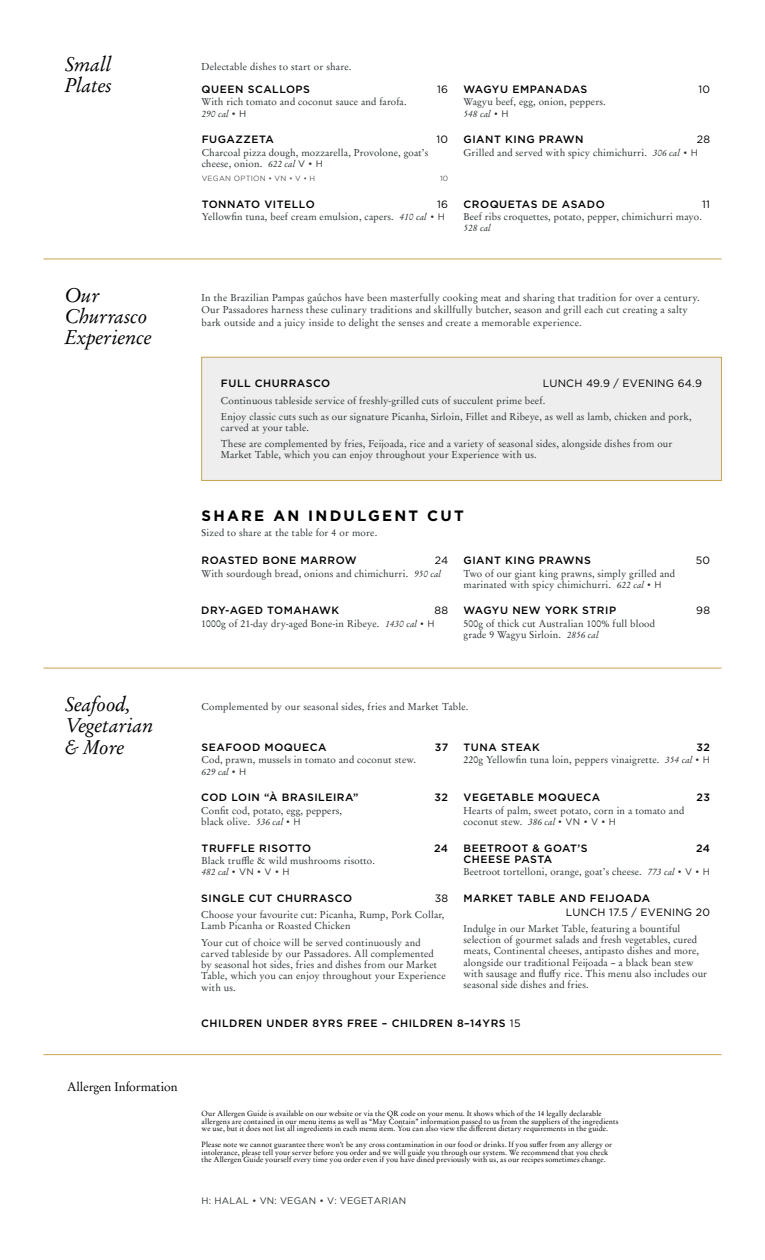
<style>
.page{position:relative;width:765px;height:1260px;background:#fff}
.page>*{position:absolute;margin:0;border:0;box-sizing:border-box;transform-origin:0 0}
.t1{font:italic 20px/21.2px "Garamond No 8";letter-spacing:.01em;color:#000}
.t2{font:700 15px "Gotham";letter-spacing:.15em;color:#000}
.t3{font:12.5px "Garamond No 8";color:#000}
.t4{font:500 10.62px "Gotham";letter-spacing:.05em;color:#000}
.t5{font:10.62px "Gotham";letter-spacing:.02em;color:#000}
.t6{font:10px/11.2px "Garamond No 8";letter-spacing:.02em;color:#2b3336}
.t7{font:9.38px "Gotham";letter-spacing:.02em;color:#2b3336}
.t8{font:italic 9.38px "Garamond No 8";letter-spacing:.02em;color:#2b3336}
.t9{font:7.5px/7.5px "Garamond No 8";letter-spacing:.02em;color:#000}
.t10{font:7.5px "Gotham";letter-spacing:.035em;color:#58595b}
.s1{font-family:"Gotham";font-style:normal}
.s2{font-style:italic;font-size:9.38px}
.s3{font-family:"Gotham";font-size:9.38px}
.s4{font-family:"Garamond No 8";font-style:italic}
.s5{font-weight:400}
</style>
<div class="page">
<div style="left:202px;top:357px;width:520px;height:123px;background:#eee"></div>
<div style="left:201px;top:357px;width:521px;height:124px;border:1px solid #c7a54f"></div>
<hr style="left:43px;top:259px;width:679px;height:1px;background:#c7a54f">
<hr style="left:43px;top:668px;width:679px;height:1px;background:#c7a54f">
<hr style="left:43px;top:1054px;width:679px;height:1px;background:#c7a54f">
<h1 class="t1" style="left:65px;top:53px;width:48px">Small<br>Plates</h1>
<h1 class="t1" style="left:65px;top:284px;width:88px">Our<br>Churrasco<br>Experience</h1>
<h1 class="t1" style="left:65px;top:693px;width:90px">Seafood,<br>Vegetarian &amp; More</h1>
<p class="t3" style="left:67px;top:1078px;width:112px">Allergen Information</p>
<p class="t6" style="left:202px;top:61px;width:151px">Delectable dishes to start or share.</p>
<p class="t4" style="left:202px;top:82px;width:110px">QUEEN SCALLOPS</p>
<p class="t5" style="left:437px;top:82px;width:12px">16</p>
<p class="t6" style="left:202px;top:96px;width:207px">With rich tomato and coconut sauce and farofa.</p>
<p class="t8" style="left:202px;top:107px;width:46px">290 cal <span class="s1">• H</span></p>
<p class="t4" style="left:464px;top:82px;width:125px">WAGYU EMPANADAS</p>
<p class="t5" style="left:698px;top:82px;width:13px">10</p>
<p class="t6" style="left:464px;top:96px;width:144px">Wagyu beef, egg, onion, peppers.</p>
<p class="t8" style="left:464px;top:107px;width:47px">548 cal <span class="s1">• H</span></p>
<p class="t4" style="left:202px;top:132px;width:74px">FUGAZZETA</p>
<p class="t5" style="left:437px;top:133px;width:13px">10</p>
<p class="t6" style="left:202px;top:146px;width:228px">Charcoal pizza dough, mozzarella, Provolone, goat’s cheese, onion. <span class="s2">622 cal</span> <span class="s3">V • H</span></p>
<p class="t10" style="left:202px;top:174px;width:115px">VEGAN OPTION • VN • V • H</p>
<p class="t10" style="left:440px;top:174px;width:10px">10</p>
<p class="t4" style="left:464px;top:132px;width:121px">GIANT KING PRAWN</p>
<p class="t5" style="left:697px;top:133px;width:15px">28</p>
<p class="t6" style="left:464px;top:146px;width:236px">Grilled and served with spicy chimichurri. <span class="s2">306 cal</span> <span class="s3">• H</span></p>
<p class="t4" style="left:202px;top:197px;width:114px">TONNATO VITELLO</p>
<p class="t5" style="left:437px;top:197px;width:12px">16</p>
<p class="t6" style="left:202px;top:211px;width:245px">Yellowfin tuna, beef cream emulsion, capers. <span class="s2">410 cal</span> <span class="s3">• H</span></p>
<p class="t4" style="left:464px;top:197px;width:143px">CROQUETAS DE ASADO</p>
<p class="t5" style="left:702px;top:197px;width:9px">11</p>
<p class="t6" style="left:464px;top:211px;width:240px">Beef ribs croquettes, potato, pepper, chimichurri mayo.</p>
<p class="t8" style="left:464px;top:221px;width:29px">528 cal</p>
<p class="t6" style="left:202px;top:291px;width:500px;line-height:12.5px">In the Brazilian Pampas gaúchos have been masterfully cooking meat and sharing that tradition for over a century.<br>Our Passadores harness these culinary traditions and skillfully butcher, season and grill each cut creating a salty bark outside and a juicy inside to delight the senses and create a memorable experience.</p>
<p class="t4" style="left:221px;top:377px;width:111px">FULL CHURRASCO</p>
<p class="t5" style="left:543px;top:377px;width:161px">LUNCH 49.9 / EVENING 64.9</p>
<p class="t6" style="left:221px;top:392px;width:472px;line-height:16.2px">Continuous tableside service of freshly-grilled cuts of succulent prime beef.<br>Enjoy classic cuts such as our signature Picanha, Sirloin, Fillet and Ribeye, as well as lamb, chicken and pork,</p>
<p class="t6" style="left:221px;top:419px;width:453px;line-height:16.2px">carved at your table.<br>These are complemented by fries, Feijoada, rice and a variety of seasonal sides, alongside dishes from our</p>
<p class="t6" style="left:221px;top:449px;width:317px">Market Table, which you can enjoy throughout your Experience with us.</p>
<h2 class="t2" style="left:202px;top:507px;width:264px">SHARE AN INDULGENT CUT</h2>
<p class="t6" style="left:202px;top:527px;width:177px">Sized to share at the table for 4 or more.</p>
<p class="t4" style="left:202px;top:553px;width:157px">ROASTED BONE MARROW</p>
<p class="t5" style="left:435px;top:554px;width:15px">24</p>
<p class="t6" style="left:202px;top:567px;width:241px">With sourdough bread, onions and chimichurri. <span class="s2">950 cal</span></p>
<p class="t4" style="left:201px;top:604px;width:139px">DRY-AGED TOMAHAWK</p>
<p class="t5" style="left:435px;top:604px;width:15px">88</p>
<p class="t6" style="left:201px;top:618px;width:235px">1000g of 21-day dry-aged Bone-in Ribeye. <span class="s2">1430 cal</span> <span class="s3">• H</span></p>
<p class="t4" style="left:464px;top:553px;width:129px">GIANT KING PRAWNS</p>
<p class="t5" style="left:696px;top:554px;width:16px">50</p>
<p class="t6" style="left:464px;top:567px;width:213px">Two of our giant king prawns, simply grilled and marinated with spicy chimichurri. <span class="s2">622 cal</span> <span class="s3">• H</span></p>
<p class="t4" style="left:464px;top:604px;width:154px">WAGYU NEW YORK STRIP</p>
<p class="t5" style="left:696px;top:604px;width:15px">98</p>
<p class="t6" style="left:464px;top:618px;width:193px">500g of thick cut Australian 100% full blood grade 9 Wagyu Sirloin. <span class="s2">2856 cal</span></p>
<p class="t6" style="left:202px;top:701px;width:268px">Complemented by our seasonal sides, fries and Market Table.</p>
<p class="t4" style="left:202px;top:740px;width:126px">SEAFOOD MOQUECA</p>
<p class="t4" style="left:435px;top:740px;width:15px">37</p>
<p class="t6" style="left:202px;top:754px;width:216px">Cod, prawn, mussels in tomato and coconut stew.</p>
<p class="t8" style="left:202px;top:765px;width:46px">629 cal <span class="s1">• H</span></p>
<p class="t4" style="left:464px;top:740px;width:78px">TUNA STEAK</p>
<p class="t4" style="left:696px;top:740px;width:15px">32</p>
<p class="t6" style="left:464px;top:754px;width:248px">220g Yellowfin tuna loin, peppers vinaigrette. <span class="s2">354 cal</span> <span class="s3">• H</span></p>
<p class="t4" style="left:201px;top:791px;width:159px">COD LOIN “À BRASILEIRA”</p>
<p class="t4" style="left:435px;top:791px;width:15px">32</p>
<p class="t6" style="left:201px;top:805px;width:142px">Confit cod, potato, egg, peppers, black olive. <span class="s2">536 cal</span> <span class="s3">• H</span></p>
<p class="t4" style="left:464px;top:791px;width:138px">VEGETABLE MOQUECA</p>
<p class="t4" style="left:696px;top:791px;width:15px">23</p>
<p class="t6" style="left:464px;top:805px;width:222px">Hearts of palm, sweet potato, corn in a tomato and coconut stew. <span class="s2">386 cal</span> <span class="s3">• VN • V • H</span></p>
<p class="t4" style="left:202px;top:841px;width:111px">TRUFFLE RISOTTO</p>
<p class="t4" style="left:434px;top:841px;width:16px">24</p>
<p class="t6" style="left:202px;top:855px;width:175px">Black truffle &amp; wild mushrooms risotto.</p>
<p class="t7" style="left:202px;top:867px;width:90px"><span class="s4">482 cal</span> • VN • V • H</p>
<p class="t4" style="left:464px;top:841px;width:126px">BEETROOT &amp; GOAT’S</p>
<p class="t4" style="left:696px;top:841px;width:16px">24</p>
<p class="t4" style="left:464px;top:852px;width:90px">CHEESE PASTA</p>
<p class="t6" style="left:464px;top:866px;width:248px">Beetroot tortelloni, orange, goat’s cheese. <span class="s2">773 cal</span> <span class="s3">• V • H</span></p>
<p class="t4" style="left:201px;top:891px;width:152px">SINGLE CUT CHURRASCO</p>
<p class="t5" style="left:435px;top:891px;width:15px">38</p>
<p class="t6" style="left:201px;top:909px;width:245px">Choose your favourite cut: Picanha, Rump, Pork Collar,<br>Lamb Picanha or Roasted Chicken</p>
<p class="t6" style="left:201px;top:936px;width:246px">Your cut of choice will be served continuously and carved tableside by our Passadores. All complemented by seasonal hot sides, fries and dishes from our Market Table, which you can enjoy throughout your Experience with us.</p>
<p class="t4" style="left:201px;top:1016px;width:321px">CHILDREN UNDER 8YRS FREE – CHILDREN 8–14YRS <span class="s5">15</span></p>
<p class="t4" style="left:464px;top:891px;width:188px">MARKET TABLE AND FEIJOADA</p>
<p class="t5" style="left:566px;top:905px;width:146px">LUNCH 17.5 / EVENING 20</p>
<p class="t6" style="left:464px;top:923px;width:245px">Indulge in our Market Table, featuring a bountiful selection of gourmet salads and fresh vegetables, cured meats, Continental cheeses, antipasto dishes and more, alongside our traditional Feijoada – a black bean stew with sausage and fluffy rice. This menu also includes our seasonal side dishes and fries.</p>
<p class="t9" style="left:202px;top:1110px;width:418px">Our Allergen Guide is available on our website or via the QR code on your menu. It shows which of the 14 legally declarable allergens are contained in our menu items as well as “May Contain” information passed to us from the suppliers of the ingredients we use, but it does not list all ingredients in each menu item. You can also view the different dietary requirements in the guide.</p>
<p class="t9" style="left:202px;top:1141px;width:412px">Please note we cannot guarantee there won’t be any cross contamination in our food or drinks. If you suffer from any allergy or intolerance, please tell your server before you order and we will guide you through our system. We recommend that you check the Allergen Guide yourself every time you order even if you have dined previously with us, as our recipes sometimes change.</p>
<p class="t7" style="left:202px;top:1195px;width:206px">H: HALAL • VN: VEGAN • V: VEGETARIAN</p>
</div>
